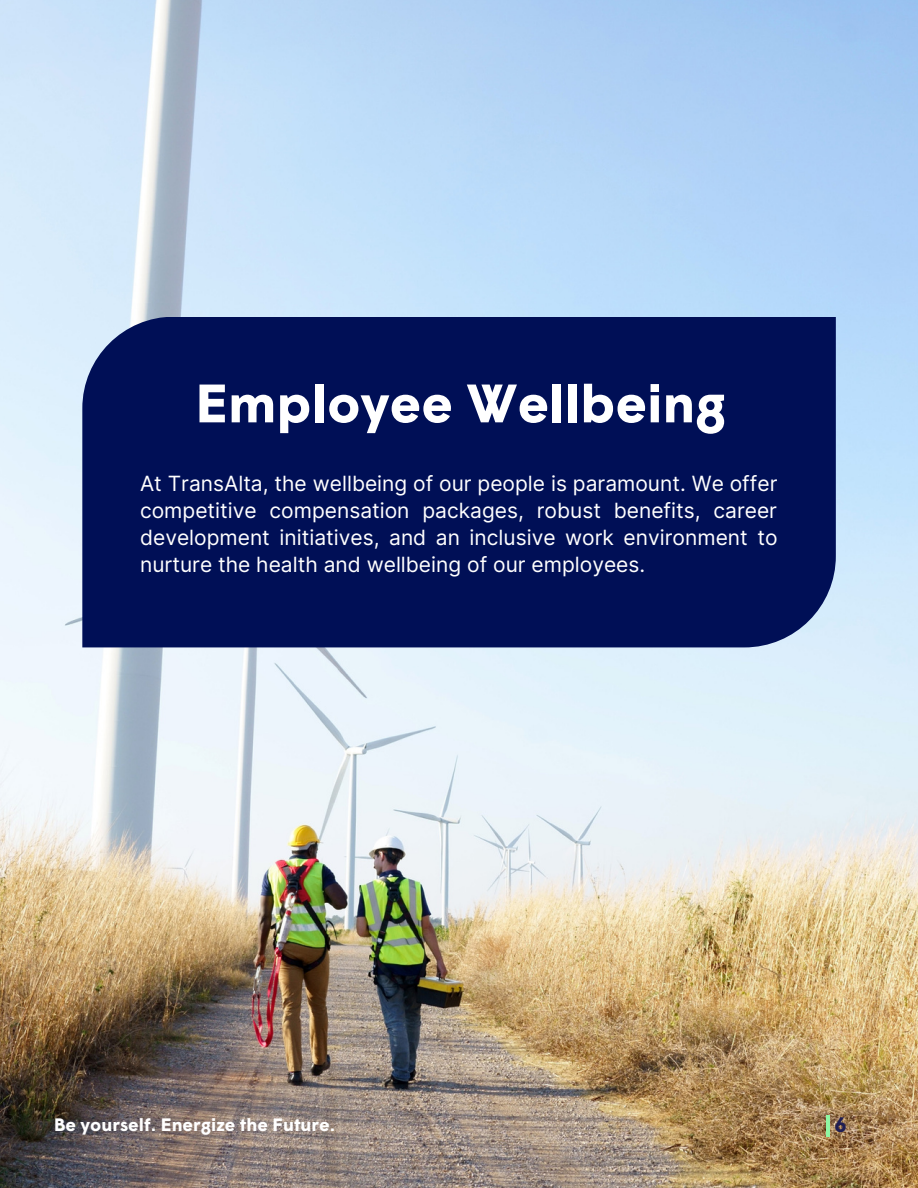
<style>
.page{position:relative;width:918px;height:1188px;background:#fff}
.page>*{position:absolute;margin:0;border:0;box-sizing:border-box;transform-origin:0 0}
.t1{font:700 54px "Wigrum";color:#fff}
.t2{font:21px/27px "Inter";color:#fff;text-align:justify}
.t3{font:700 21px "Wigrum";color:#201e52}
.t4{font:700 18px "Wigrum";color:#fff}
</style>
<div class="page">
<img style="left:0;top:0;width:918px;height:1187px">
<div style="left:82px;top:317px;width:754px;height:330px;background:#000f56"></div>
<hr style="left:826px;top:1115px;width:4px;height:21px;background:#8ff7a3">
<h1 class="t1" style="left:195px;top:382px;width:532px">Employee Wellbeing</h1>
<p class="t2" style="left:140px;top:470px;width:639px">At TransAlta, the wellbeing of our people is paramount. We offer competitive compensation packages, robust benefits, career development initiatives, and an inclusive work environment to nurture the health and wellbeing of our employees.</p>
<p class="t4" style="left:54px;top:1117px;width:283px">Be yourself. Energize the Future.</p>
<p class="t3" style="left:834px;top:1117px;width:14px">6</p>
</div>
